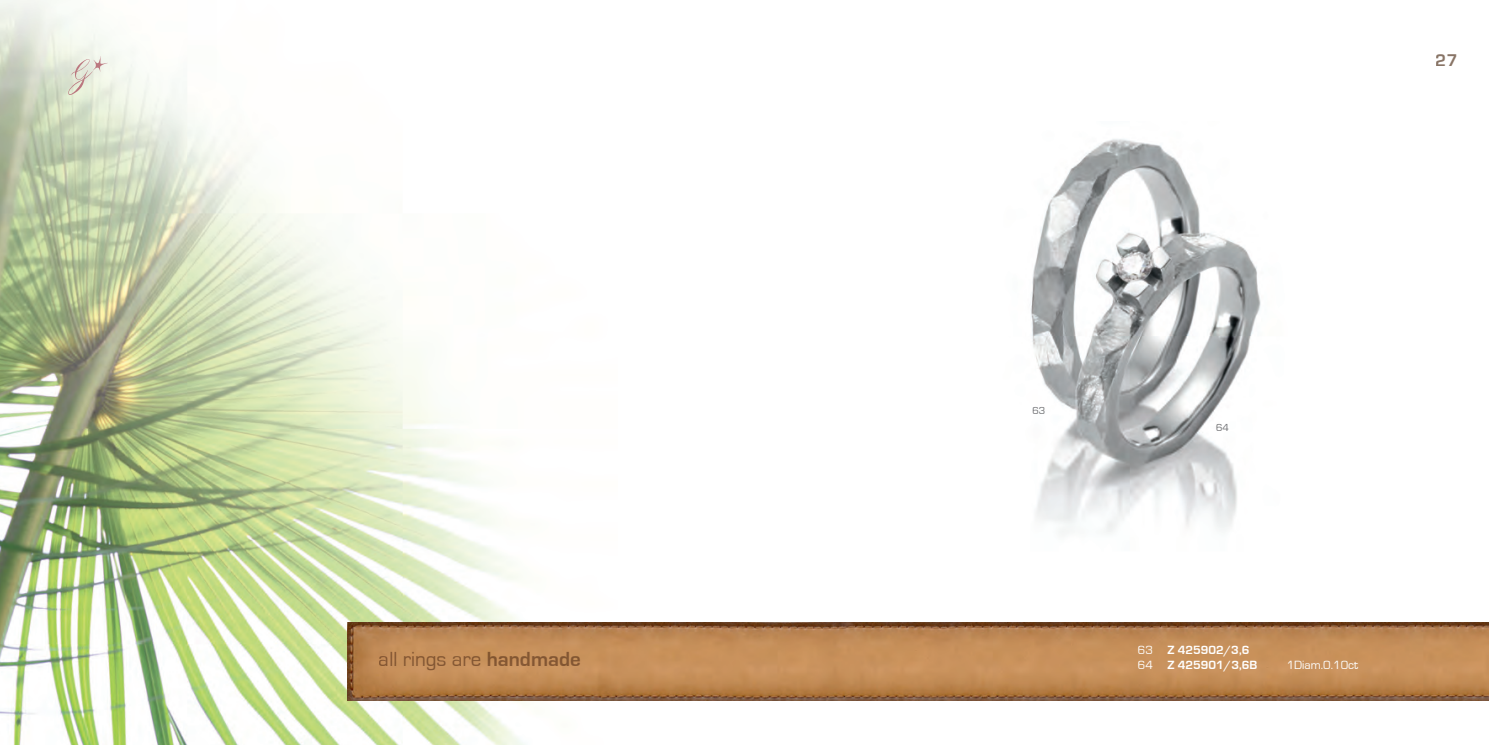
<style>
.page{position:relative;width:1489px;height:745px;background:#fff}
.page>*{position:absolute;margin:0;border:0;box-sizing:border-box;transform-origin:0 0}
.t1{font:21px "Eurostile";color:#6b5240}
.t2{font:700 17.5px "Eurostile";color:#6b5240}
.t3{font:700 12.25px/14.7px "Eurostile";color:#fff}
.t4{font:12.25px "Eurostile";color:#fff}
.t5{font:10.5px "Eurostile";color:#6c6d70}
.s1{font-weight:700}
.s2{font-weight:400}
</style>
<div class="page">
<img style="left:0;top:0;width:617px;height:744px">
<img style="left:347px;top:621px;width:1141px;height:78px">
<img style="left:1031px;top:139px;width:230px;height:394px">
<svg style="left:68px;top:56px;width:40px;height:39px"></svg>
<h2 class="t2" style="left:1435px;top:50px;width:23px">27</h2>
<p class="t5" style="left:1032px;top:405px;width:14px">63</p>
<p class="t5" style="left:1215px;top:421px;width:14px">64</p>
<h1 class="t1" style="left:379px;top:647px;width:203px">all rings are <span class="s1">handmade</span></h1>
<p class="t3" style="left:1137px;top:642px;width:121px"><span class="s2">63</span> Z 425902/3,6<br><span class="s2">64</span> Z 425901/3,6B</p>
<p class="t4" style="left:1286px;top:657px;width:73px">1Diam.0.10ct</p>
</div>
